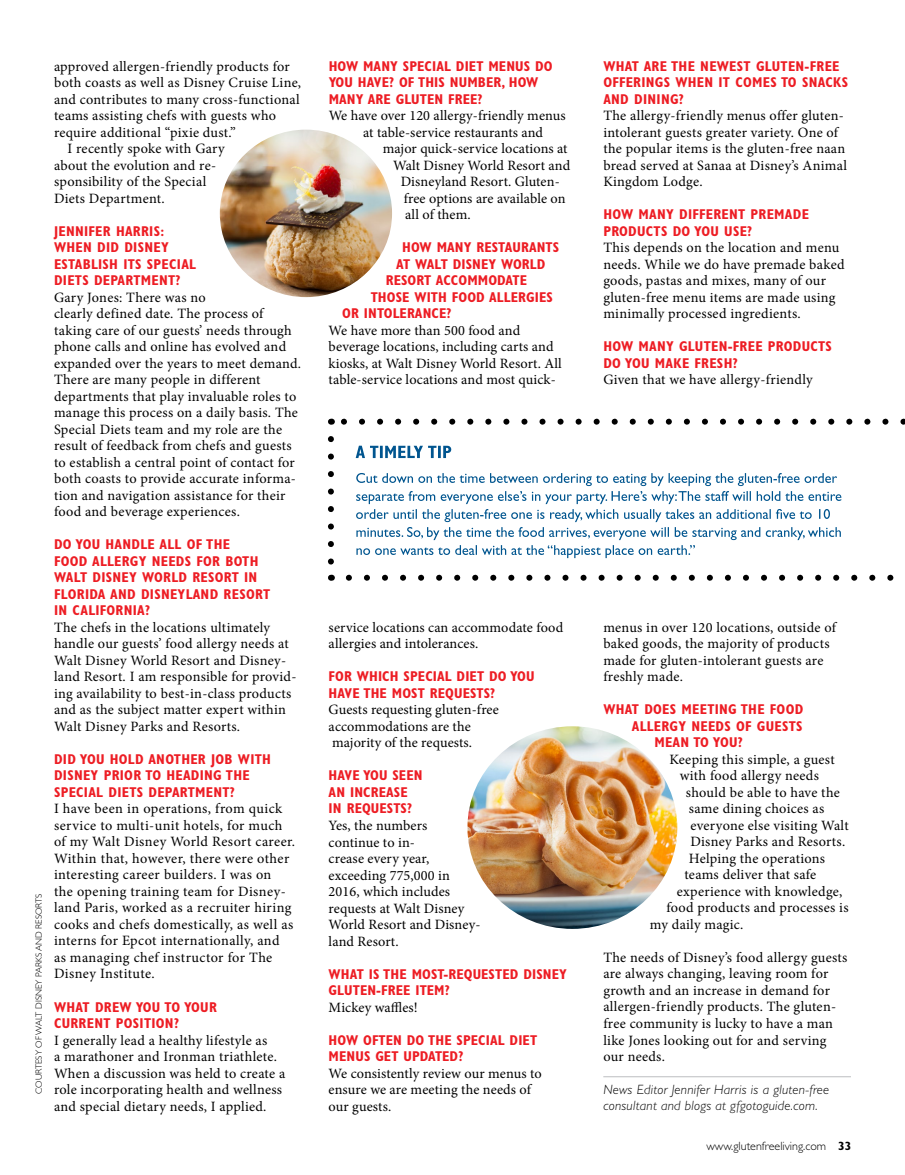
<style>
.page{position:relative;width:905px;height:1175px;background:#fff}
.page>*{position:absolute;margin:0;border:0;box-sizing:border-box;transform-origin:0 0}
.t1{font:14.25px/16.5px "Minion Pro";letter-spacing:.015em;color:#000}
.t2{font:700 condensed 14.25px/16.5px "Gill Sans Std";letter-spacing:.02em;color:#ed1d24}
.t3{font:italic 300 13.5px/16.5px "Gill Sans Std";letter-spacing:.02em;color:#000}
.t4{font:300 12px "Gill Sans Std";color:#000}
.t5{font:300 9px "Gill Sans";color:#000}
.s1{font-weight:700}
</style>
<div class="page">
<svg style="left:328px;top:439px;width:6px;height:141px"></svg>
<svg style="left:349px;top:574px;width:545px;height:6px"></svg>
<svg style="left:341px;top:418px;width:564px;height:6px"></svg>
<hr style="left:603px;top:1076px;width:247px;height:1px;background:#bcbec0">
<img style="left:220px;top:130px;width:172px;height:167px">
<svg style="left:356px;top:473px;width:485px;height:85px"></svg>
<svg style="left:356px;top:446px;width:95px;height:12px"></svg>
<img style="left:467px;top:726px;width:210px;height:202px">
<p class="t5" style="left:32px;top:1094px;width:202px;rotate:-90deg">COURTESY OF WALT DISNEY PARKS AND RESORTS</p>
<p class="t1" style="left:54px;top:58px;width:237px">approved allergen-friendly products for</p>
<p class="t1" style="left:54px;top:74px;width:249px">both coasts as well as Disney Cruise Line,</p>
<p class="t1" style="left:54px;top:91px;width:247px">and contributes to many cross-functional</p>
<p class="t1" style="left:54px;top:107px;width:224px">teams assisting chefs with guests who</p>
<p class="t1" style="left:54px;top:124px;width:183px">require additional “pixie dust.”</p>
<p class="t1" style="left:67px;top:140px;width:159px">I recently spoke with Gary</p>
<p class="t1" style="left:54px;top:157px;width:163px">about the evolution and re-</p>
<p class="t1" style="left:54px;top:173px;width:154px">sponsibility of the Special</p>
<p class="t1" style="left:54px;top:190px;width:112px">Diets Department.</p>
<p class="t2" style="left:54px;top:222px;width:143px">JENNIFER HARRIS:<br>WHEN DID DISNEY<br>ESTABLISH ITS SPECIAL<br>DIETS DEPARTMENT?</p>
<p class="t1" style="left:54px;top:289px;width:249px">Gary Jones: There was no<br>clearly defined date. The process of taking care of our guests’ needs through phone calls and online has evolved and expanded over the years to meet demand.<br>There are many people in different departments that play invaluable roles to manage this process on a daily basis. The Special Diets team and my role are the result of feedback from chefs and guests to establish a central point of contact for both coasts to provide accurate informa&shy;tion and navigation assistance for their food and beverage experiences.</p>
<p class="t2" style="left:54px;top:536px;width:217px">DO YOU HANDLE ALL OF THE<br>FOOD ALLERGY NEEDS FOR BOTH<br>WALT DISNEY WORLD RESORT IN<br>FLORIDA AND DISNEYLAND RESORT<br>IN CALIFORNIA?</p>
<p class="t1" style="left:54px;top:619px;width:244px">The chefs in the locations ultimately handle our guests’ food allergy needs at Walt Disney World Resort and Disney&shy;land Resort. I am responsible for provid&shy;ing availability to best-in-class products and as the subject matter expert within Walt Disney Parks and Resorts.</p>
<p class="t2" style="left:54px;top:750px;width:218px">DID YOU HOLD ANOTHER JOB WITH<br>DISNEY PRIOR TO HEADING THE<br>SPECIAL DIETS DEPARTMENT?</p>
<p class="t1" style="left:54px;top:800px;width:243px">I have been in operations, from quick service to multi-unit hotels, for much of my Walt Disney World Resort career.<br>Within that, however, there were other interesting career builders. I was on<br>the opening training team for Disney&shy;land Paris, worked as a recruiter hiring cooks and chefs domestically, as well as interns for Epcot internationally, and<br>as managing chef instructor for The Disney Institute.</p>
<p class="t2" style="left:54px;top:998px;width:164px">WHAT DREW YOU TO YOUR<br>CURRENT POSITION?</p>
<p class="t1" style="left:54px;top:1031px;width:233px">I generally lead a healthy lifestyle as<br>a marathoner and Ironman triathlete.<br>When a discussion was held to create a role incorporating health and wellness and special dietary needs, I applied.</p>
<p class="t2" style="left:328px;top:57px;width:225px">HOW MANY SPECIAL DIET MENUS DO<br>YOU HAVE? OF THIS NUMBER, HOW<br>MANY ARE GLUTEN FREE?</p>
<p class="t1" style="left:363px;top:107px;width:204px;text-indent:-34px">We have over 120 allergy-friendly menus at table-service restaurants and</p>
<p class="t1" style="left:382px;top:140px;width:186px">major quick-service locations at</p>
<p class="t1" style="left:393px;top:157px;width:178px">Walt Disney World Resort and</p>
<p class="t1" style="left:400px;top:173px;width:160px">Disneyland Resort. Gluten-</p>
<p class="t1" style="left:403px;top:190px;width:163px">free options are available on</p>
<p class="t1" style="left:405px;top:206px;width:67px">all of them.</p>
<p class="t2" style="left:402px;top:239px;width:158px">HOW MANY RESTAURANTS</p>
<p class="t2" style="left:396px;top:255px;width:151px">AT WALT DISNEY WORLD</p>
<p class="t2" style="left:385px;top:272px;width:143px">RESORT ACCOMMODATE</p>
<p class="t2" style="left:370px;top:288px;width:184px">THOSE WITH FOOD ALLERGIES</p>
<p class="t2" style="left:342px;top:305px;width:111px">OR INTOLERANCE?</p>
<p class="t1" style="left:328px;top:322px;width:235px">We have more than 500 food and beverage locations, including carts and kiosks, at Walt Disney World Resort. All table-service locations and most quick-</p>
<p class="t1" style="left:328px;top:619px;width:236px">service locations can accommodate food allergies and intolerances.</p>
<p class="t2" style="left:328px;top:668px;width:207px">FOR WHICH SPECIAL DIET DO YOU<br>HAVE THE MOST REQUESTS?</p>
<p class="t1" style="left:328px;top:701px;width:172px">Guests requesting gluten-free accommodations are the majority of the requests.</p>
<p class="t2" style="left:328px;top:767px;width:95px">HAVE YOU SEEN<br>AN INCREASE<br>IN REQUESTS?</p>
<p class="t1" style="left:328px;top:817px;width:153px">Yes, the numbers continue to in-<br>crease every year, exceeding 775,000 in<br>2016, which includes requests at Walt Disney<br>World Resort and Disney&shy;land Resort.</p>
<p class="t2" style="left:328px;top:965px;width:240px">WHAT IS THE MOST-REQUESTED DISNEY<br>GLUTEN-FREE ITEM?</p>
<p class="t1" style="left:328px;top:998px;width:91px">Mickey waffles!</p>
<p class="t2" style="left:328px;top:1031px;width:210px">HOW OFTEN DO THE SPECIAL DIET<br>MENUS GET UPDATED?</p>
<p class="t1" style="left:328px;top:1064px;width:214px">We consistently review our menus to ensure we are meeting the needs of our guests.</p>
<p class="t2" style="left:603px;top:57px;width:246px">WHAT ARE THE NEWEST GLUTEN-FREE<br>OFFERINGS WHEN IT COMES TO SNACKS<br>AND DINING?</p>
<p class="t1" style="left:603px;top:107px;width:245px">The allergy-friendly menus offer gluten&shy;intolerant guests greater variety. One of the popular items is the gluten-free naan bread served at Sanaa at Disney’s Animal Kingdom Lodge.</p>
<p class="t2" style="left:603px;top:206px;width:207px">HOW MANY DIFFERENT PREMADE<br>PRODUCTS DO YOU USE?</p>
<p class="t1" style="left:603px;top:239px;width:243px">This depends on the location and menu needs. While we do have premade baked goods, pastas and mixes, many of our gluten-free menu items are made using minimally processed ingredients.</p>
<p class="t2" style="left:603px;top:338px;width:230px">HOW MANY GLUTEN-FREE PRODUCTS<br>DO YOU MAKE FRESH?</p>
<p class="t1" style="left:603px;top:371px;width:211px">Given that we have allergy-friendly</p>
<p class="t1" style="left:603px;top:619px;width:234px">menus in over 120 locations, outside of baked goods, the majority of products made for gluten-intolerant guests are freshly made.</p>
<p class="t2" style="left:603px;top:701px;width:201px">WHAT DOES MEETING THE FOOD</p>
<p class="t2" style="left:632px;top:717px;width:172px">ALLERGY NEEDS OF GUESTS</p>
<p class="t2" style="left:654px;top:734px;width:90px">MEAN TO YOU?</p>
<p class="t1" style="left:669px;top:751px;width:167px">Keeping this simple, a guest</p>
<p class="t1" style="left:680px;top:767px;width:140px">with food allergy needs</p>
<p class="t1" style="left:686px;top:784px;width:155px">should be able to have the</p>
<p class="t1" style="left:689px;top:800px;width:137px">same dining choices as</p>
<p class="t1" style="left:690px;top:817px;width:160px">everyone else visiting Walt</p>
<p class="t1" style="left:690px;top:833px;width:156px">Disney Parks and Resorts.</p>
<p class="t1" style="left:689px;top:850px;width:138px">Helping the operations</p>
<p class="t1" style="left:684px;top:866px;width:133px">teams deliver that safe</p>
<p class="t1" style="left:677px;top:883px;width:167px">experience with knowledge,</p>
<p class="t1" style="left:666px;top:899px;width:184px">food products and processes is</p>
<p class="t1" style="left:650px;top:916px;width:95px">my daily magic.</p>
<p class="t1" style="left:603px;top:949px;width:246px">The needs of Disney’s food allergy guests are always changing, leaving room for growth and an increase in demand for allergen-friendly products. The gluten&shy;free community is lucky to have a man like Jones looking out for and serving our needs.</p>
<p class="t3" style="left:603px;top:1081px;width:227px">News Editor Jennifer Harris is a gluten-free consultant and blogs at gfgotoguide.com.</p>
<p class="t4" style="left:706px;top:1139px;width:146px">www.glutenfreeliving.com <span class="s1">33</span></p>
</div>
